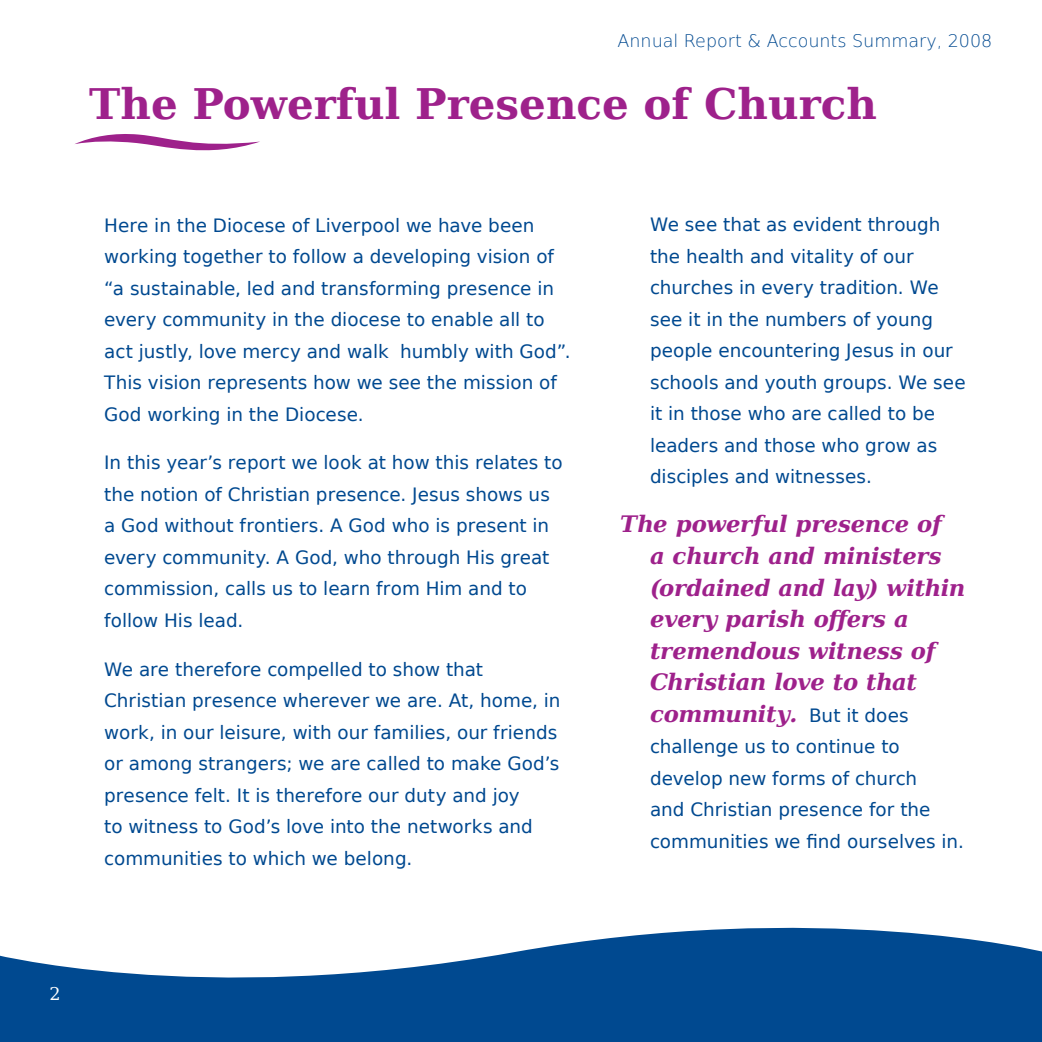
<style>
.page{position:relative;width:1042px;height:1042px;background:#fff}
.page>*{position:absolute;margin:0;border:0;box-sizing:border-box;transform-origin:0 0}
.t1{font:700 42px "DejaVu LGC Serif";color:#9e218b}
.t2{font:italic 700 22.75px/31.5px "DejaVu LGC Serif";letter-spacing:-.015em;color:#9e218b}
.t3{font:18.38px/31.5px "DejaVu LGC Sans";color:#004990}
.t4{font:200 17.5px "DejaVu LGC Sans";color:#004990}
.t5{font:17.5px "DejaVu LGC Serif";color:#fff}
.s1{font-family:"DejaVu LGC Sans";font-weight:400;font-style:normal;font-size:18.38px;color:#004990}
</style>
<div class="page">
<svg style="left:0;top:927px;width:1041px;height:115px;fill:#004990"></svg>
<svg style="left:75px;top:134px;width:185px;height:17px"></svg>
<p class="t4" style="left:617px;top:31px;width:376px">Annual Report &amp; Accounts Summary, 2008</p>
<h1 class="t1" style="left:89px;top:80px;width:789px">The Powerful Presence of Church</h1>
<p class="t3" style="left:104px;top:209px;width:468px">Here in the Diocese of Liverpool we have been working together to follow a developing vision of “a sustainable, led and transforming presence in every community in the diocese to enable all to act justly, love mercy and walk humbly with God”.<br>This vision represents how we see the mission of God working in the Diocese.</p>
<p class="t3" style="left:104px;top:447px;width:460px">In this year’s report we look at how this relates to the notion of Christian presence. Jesus shows us a God without frontiers. A God who is present in every community. A God, who through His great commission, calls us to learn from Him and to follow His lead.</p>
<p class="t3" style="left:104px;top:654px;width:458px">We are therefore compelled to show that Christian presence wherever we are. At, home, in work, in our leisure, with our families, our friends or among strangers; we are called to make God’s presence felt. It is therefore our duty and joy<br>to witness to God’s love into the networks and communities to which we belong.</p>
<p class="t3" style="left:650px;top:209px;width:317px">We see that as evident through the health and vitality of our churches in every tradition. We see it in the numbers of young people encountering Jesus in our schools and youth groups. We see it in those who are called to be leaders and those who grow as disciples and witnesses.</p>
<p class="t2" style="left:650px;top:509px;width:317px;text-indent:-30px">The powerful presence of<br>a church and ministers (ordained and lay) within every parish offers a tremendous witness of<br>Christian love to that community. <span class="s1">But it does</span></p>
<p class="t3" style="left:650px;top:731px;width:315px">challenge us to continue to develop new forms of church<br>and Christian presence for the communities we find ourselves in.</p>
<p class="t5" style="left:50px;top:983px;width:13px">2</p>
</div>
